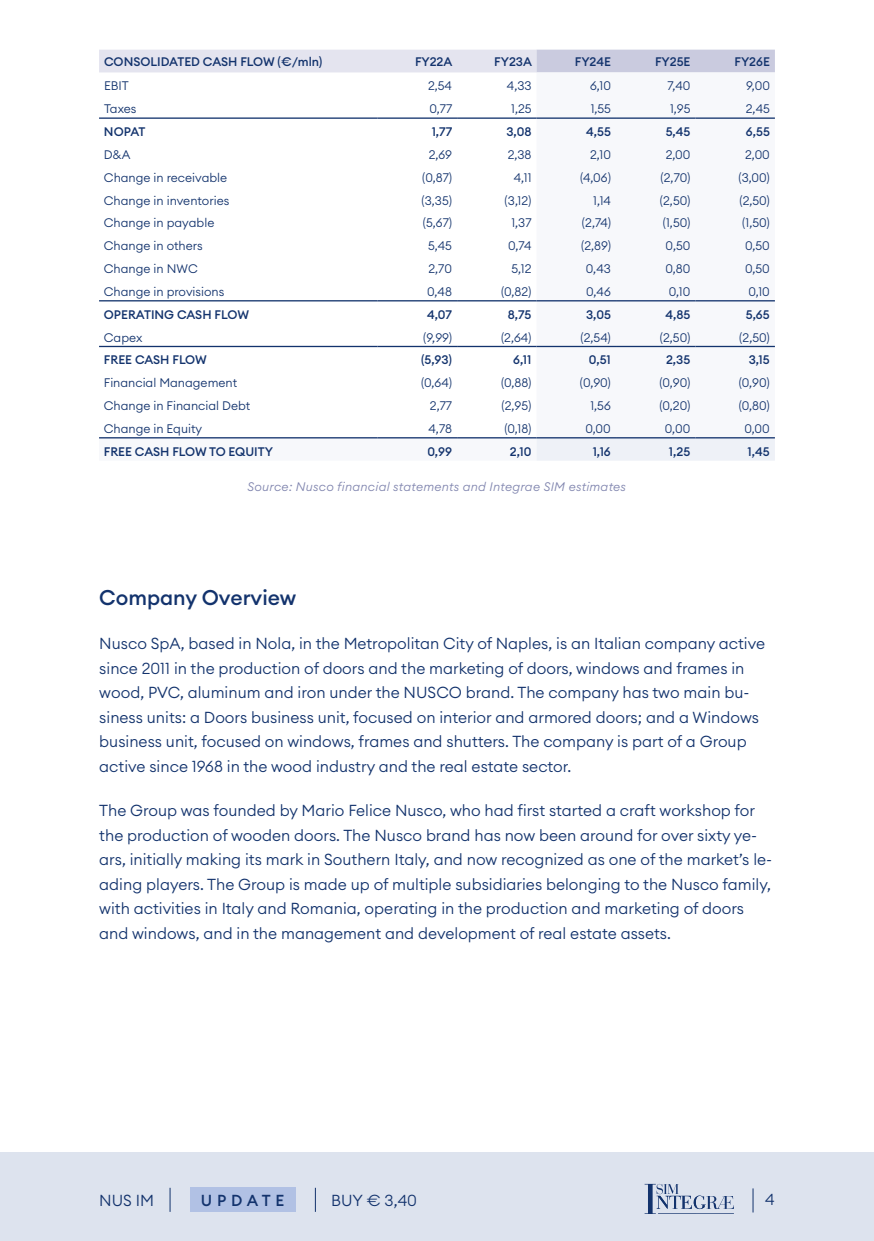
<style>
.page{position:relative;width:874px;height:1241px;background:#fff}
.page>*{position:absolute;margin:0;border:0;box-sizing:border-box;transform-origin:0 0}
.t1{font:500 21px "Euclid Circular A";color:#13336d}
.t2{font:300 15.75px/24.5px "Euclid Circular A";color:#13336d}
.t3{font:500 15.75px "Euclid Circular A";letter-spacing:.3em;color:#13336d}
.t4{font:300 12.25px "Euclid Circular A";color:#13336d}
.t5{font:500 12.25px "Euclid Circular A";color:#13336d}
.t6{font:italic 300 12.25px "Euclid Circular A";letter-spacing:.02em;color:#8186af}
</style>
<div class="page">
<div style="left:0;top:1152px;width:873px;height:88px;background:#dde3ee"></div>
<svg style="left:169px;top:1187px;width:1px;height:24px"></svg>
<div style="left:190px;top:1187px;width:105px;height:24px;background:#b1c1e4"></div>
<svg style="left:315px;top:1187px;width:1px;height:24px"></svg>
<svg style="left:752px;top:1188px;width:1px;height:24px"></svg>
<svg style="left:644px;top:1183px;width:89px;height:30px"></svg>
<svg style="left:99px;top:50px;width:675px;height:22px;background:#dadbe9"></svg>
<svg style="left:99px;top:72px;width:675px;height:367px"></svg>
<div style="left:536px;top:438px;width:238px;height:22px;background:#eef1f7"></div>
<hr style="left:99px;top:117px;width:278px;height:2px;background:#13336d">
<hr style="left:377px;top:117px;width:80px;height:2px;background:#13336d">
<hr style="left:457px;top:117px;width:79px;height:2px;background:#13336d">
<hr style="left:536px;top:117px;width:79px;height:2px;background:#13336d">
<hr style="left:615px;top:117px;width:80px;height:2px;background:#13336d">
<hr style="left:695px;top:117px;width:79px;height:2px;background:#13336d">
<hr style="left:99px;top:300px;width:278px;height:1px;background:#13336d">
<hr style="left:377px;top:300px;width:80px;height:1px;background:#13336d">
<hr style="left:457px;top:300px;width:79px;height:1px;background:#13336d">
<hr style="left:536px;top:300px;width:79px;height:1px;background:#13336d">
<hr style="left:615px;top:300px;width:80px;height:1px;background:#13336d">
<hr style="left:695px;top:300px;width:79px;height:1px;background:#13336d">
<hr style="left:99px;top:346px;width:278px;height:1px;background:#13336d">
<hr style="left:377px;top:346px;width:80px;height:1px;background:#13336d">
<hr style="left:457px;top:346px;width:79px;height:1px;background:#13336d">
<hr style="left:536px;top:346px;width:79px;height:1px;background:#13336d">
<hr style="left:615px;top:346px;width:80px;height:1px;background:#13336d">
<hr style="left:695px;top:346px;width:79px;height:1px;background:#13336d">
<hr style="left:99px;top:437px;width:278px;height:1px;background:#13336d">
<hr style="left:377px;top:437px;width:80px;height:1px;background:#13336d">
<hr style="left:457px;top:437px;width:79px;height:1px;background:#13336d">
<hr style="left:536px;top:437px;width:79px;height:1px;background:#13336d">
<hr style="left:615px;top:437px;width:80px;height:1px;background:#13336d">
<hr style="left:695px;top:437px;width:79px;height:1px;background:#13336d">
<p class="t5" style="left:104px;top:54px;width:220px">CONSOLIDATED CASH FLOW (€/mln)</p>
<p class="t5" style="left:415px;top:54px;width:39px">FY22A</p>
<p class="t5" style="left:494px;top:54px;width:39px">FY23A</p>
<p class="t5" style="left:574px;top:54px;width:38px">FY24E</p>
<p class="t5" style="left:654px;top:54px;width:37px">FY25E</p>
<p class="t5" style="left:734px;top:54px;width:37px">FY26E</p>
<p class="t4" style="left:104px;top:78px;width:26px">EBIT</p>
<p class="t4" style="left:428px;top:78px;width:26px">2,54</p>
<p class="t4" style="left:506px;top:78px;width:26px">4,33</p>
<p class="t4" style="left:590px;top:78px;width:22px">6,10</p>
<p class="t4" style="left:667px;top:78px;width:25px">7,40</p>
<p class="t4" style="left:745px;top:78px;width:25px">9,00</p>
<p class="t4" style="left:104px;top:101px;width:34px">Taxes</p>
<p class="t4" style="left:429px;top:101px;width:24px">0,77</p>
<p class="t4" style="left:511px;top:101px;width:22px">1,25</p>
<p class="t4" style="left:590px;top:101px;width:22px">1,55</p>
<p class="t4" style="left:669px;top:101px;width:22px">1,95</p>
<p class="t4" style="left:745px;top:101px;width:26px">2,45</p>
<p class="t5" style="left:104px;top:124px;width:43px">NOPAT</p>
<p class="t5" style="left:431px;top:124px;width:22px">1,77</p>
<p class="t5" style="left:506px;top:124px;width:27px">3,08</p>
<p class="t5" style="left:586px;top:124px;width:26px">4,55</p>
<p class="t5" style="left:665px;top:124px;width:26px">5,45</p>
<p class="t5" style="left:745px;top:124px;width:25px">6,55</p>
<p class="t4" style="left:104px;top:146px;width:28px">D&amp;A</p>
<p class="t4" style="left:428px;top:146px;width:25px">2,69</p>
<p class="t4" style="left:507px;top:146px;width:25px">2,38</p>
<p class="t4" style="left:590px;top:146px;width:22px">2,10</p>
<p class="t4" style="left:665px;top:146px;width:26px">2,00</p>
<p class="t4" style="left:744px;top:146px;width:26px">2,00</p>
<p class="t4" style="left:104px;top:169px;width:125px">Change in receivable</p>
<p class="t4" style="left:422px;top:169px;width:31px">(0,87)</p>
<p class="t4" style="left:513px;top:169px;width:19px">4,11</p>
<p class="t4" style="left:579px;top:169px;width:32px">(4,06)</p>
<p class="t4" style="left:660px;top:169px;width:31px">(2,70)</p>
<p class="t4" style="left:738px;top:169px;width:33px">(3,00)</p>
<p class="t4" style="left:104px;top:192px;width:127px">Change in inventories</p>
<p class="t4" style="left:421px;top:192px;width:32px">(3,35)</p>
<p class="t4" style="left:504px;top:192px;width:28px">(3,12)</p>
<p class="t4" style="left:593px;top:192px;width:19px">1,14</p>
<p class="t4" style="left:659px;top:192px;width:32px">(2,50)</p>
<p class="t4" style="left:739px;top:192px;width:32px">(2,50)</p>
<p class="t4" style="left:104px;top:215px;width:112px">Change in payable</p>
<p class="t4" style="left:422px;top:215px;width:31px">(5,67)</p>
<p class="t4" style="left:511px;top:215px;width:22px">1,37</p>
<p class="t4" style="left:581px;top:215px;width:30px">(2,74)</p>
<p class="t4" style="left:662px;top:215px;width:29px">(1,50)</p>
<p class="t4" style="left:742px;top:215px;width:29px">(1,50)</p>
<p class="t4" style="left:104px;top:238px;width:100px">Change in others</p>
<p class="t4" style="left:428px;top:238px;width:25px">5,45</p>
<p class="t4" style="left:508px;top:238px;width:25px">0,74</p>
<p class="t4" style="left:580px;top:238px;width:31px">(2,89)</p>
<p class="t4" style="left:665px;top:238px;width:26px">0,50</p>
<p class="t4" style="left:744px;top:238px;width:26px">0,50</p>
<p class="t4" style="left:104px;top:261px;width:95px">Change in NWC</p>
<p class="t4" style="left:428px;top:261px;width:25px">2,70</p>
<p class="t4" style="left:511px;top:261px;width:21px">5,12</p>
<p class="t4" style="left:585px;top:261px;width:26px">0,43</p>
<p class="t4" style="left:665px;top:261px;width:26px">0,80</p>
<p class="t4" style="left:744px;top:261px;width:26px">0,50</p>
<p class="t4" style="left:104px;top:283px;width:122px">Change in provisions</p>
<p class="t4" style="left:427px;top:283px;width:26px">0,48</p>
<p class="t4" style="left:500px;top:283px;width:32px">(0,82)</p>
<p class="t4" style="left:586px;top:283px;width:26px">0,46</p>
<p class="t4" style="left:668px;top:283px;width:23px">0,10</p>
<p class="t4" style="left:748px;top:283px;width:23px">0,10</p>
<p class="t5" style="left:104px;top:306px;width:147px">OPERATING CASH FLOW</p>
<p class="t5" style="left:427px;top:306px;width:26px">4,07</p>
<p class="t5" style="left:507px;top:306px;width:25px">8,75</p>
<p class="t5" style="left:585px;top:306px;width:26px">3,05</p>
<p class="t5" style="left:665px;top:306px;width:26px">4,85</p>
<p class="t5" style="left:745px;top:306px;width:25px">5,65</p>
<p class="t4" style="left:104px;top:329px;width:40px">Capex</p>
<p class="t4" style="left:423px;top:329px;width:30px">(9,99)</p>
<p class="t4" style="left:500px;top:329px;width:32px">(2,64)</p>
<p class="t4" style="left:580px;top:329px;width:32px">(2,54)</p>
<p class="t4" style="left:659px;top:329px;width:32px">(2,50)</p>
<p class="t4" style="left:739px;top:329px;width:32px">(2,50)</p>
<p class="t5" style="left:104px;top:352px;width:104px">FREE CASH FLOW</p>
<p class="t5" style="left:421px;top:352px;width:32px">(5,93)</p>
<p class="t5" style="left:513px;top:352px;width:20px">6,11</p>
<p class="t5" style="left:588px;top:352px;width:23px">0,51</p>
<p class="t5" style="left:665px;top:352px;width:26px">2,35</p>
<p class="t5" style="left:748px;top:352px;width:23px">3,15</p>
<p class="t4" style="left:104px;top:375px;width:135px">Financial Management</p>
<p class="t4" style="left:421px;top:375px;width:32px">(0,64)</p>
<p class="t4" style="left:501px;top:375px;width:32px">(0,88)</p>
<p class="t4" style="left:579px;top:375px;width:32px">(0,90)</p>
<p class="t4" style="left:659px;top:375px;width:32px">(0,90)</p>
<p class="t4" style="left:738px;top:375px;width:32px">(0,90)</p>
<p class="t4" style="left:104px;top:398px;width:148px">Change in Financial Debt</p>
<p class="t4" style="left:429px;top:398px;width:24px">2,77</p>
<p class="t4" style="left:501px;top:398px;width:31px">(2,95)</p>
<p class="t4" style="left:590px;top:398px;width:22px">1,56</p>
<p class="t4" style="left:659px;top:398px;width:32px">(0,20)</p>
<p class="t4" style="left:738px;top:398px;width:33px">(0,80)</p>
<p class="t4" style="left:104px;top:420px;width:100px">Change in Equity</p>
<p class="t4" style="left:428px;top:420px;width:25px">4,78</p>
<p class="t4" style="left:504px;top:420px;width:28px">(0,18)</p>
<p class="t4" style="left:585px;top:420px;width:27px">0,00</p>
<p class="t4" style="left:664px;top:420px;width:27px">0,00</p>
<p class="t4" style="left:744px;top:420px;width:27px">0,00</p>
<p class="t5" style="left:104px;top:443px;width:171px">FREE CASH FLOW TO EQUITY</p>
<p class="t5" style="left:427px;top:443px;width:26px">0,99</p>
<p class="t5" style="left:509px;top:443px;width:23px">2,10</p>
<p class="t5" style="left:592px;top:443px;width:20px">1,16</p>
<p class="t5" style="left:668px;top:443px;width:23px">1,25</p>
<p class="t5" style="left:747px;top:443px;width:24px">1,45</p>
<p class="t6" style="left:247px;top:478px;width:380px">Source: Nusco financial statements and Integrae SIM estimates</p>
<h1 class="t1" style="left:99px;top:583px;width:198px">Company Overview</h1>
<p class="t2" style="left:99px;top:631px;width:667px">Nusco SpA, based in Nola, in the Metropolitan City of Naples, is an Italian company active since 2011 in the production of doors and the marketing of doors, windows and frames in wood, PVC, aluminum and iron under the NUSCO brand. The company has two main bu&shy;siness units: a Doors business unit, focused on interior and armored doors; and a Windows business unit, focused on windows, frames and shutters. The company is part of a Group active since 1968 in the wood industry and the real estate sector.</p>
<p class="t2" style="left:99px;top:798px;width:674px">The Group was founded by Mario Felice Nusco, who had first started a craft workshop for the production of wooden doors. The Nusco brand has now been around for over sixty ye&shy;ars, initially making its mark in Southern Italy, and now recognized as one of the market’s le&shy;ading players. The Group is made up of multiple subsidiaries belonging to the Nusco family, with activities in Italy and Romania, operating in the production and marketing of doors and windows, and in the management and development of real estate assets.</p>
<p class="t2" style="left:99px;top:1187px;width:56px">NUS IM</p>
<p class="t3" style="left:201px;top:1190px;width:85px">UPDATE</p>
<p class="t2" style="left:331px;top:1187px;width:87px">BUY € 3,40</p>
<p class="t2" style="left:764px;top:1186px;width:11px">4</p>
</div>
